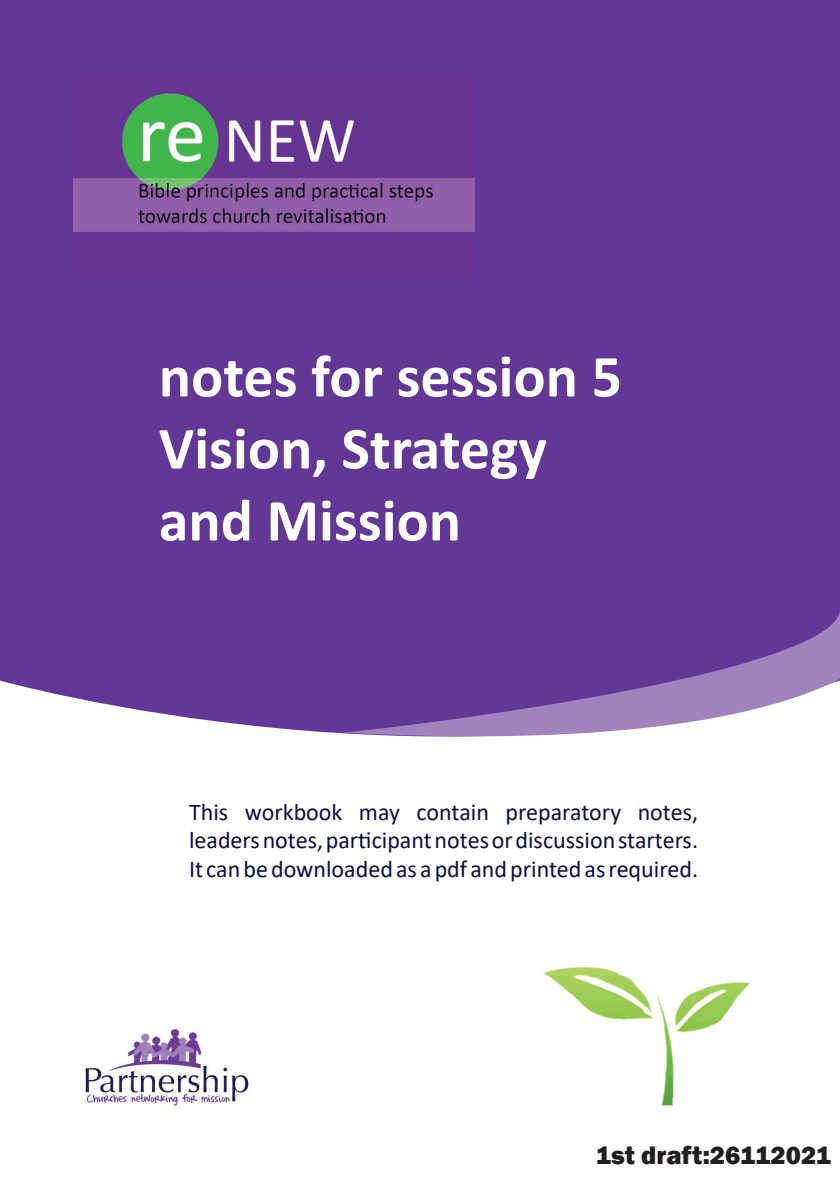
<style>
.page{position:relative;width:840px;height:1191px;background:#fff}
.page>*{position:absolute;margin:0;border:0;box-sizing:border-box;transform-origin:0 0}
.t1{font:700 60px/72px "Calibri";color:#fff}
.t2{font:800 26px "Franklin Gothic";color:#231f20}
.t3{font:24px/28.8px "Calibri";color:#0b0f40;text-align:justify}
</style>
<div class="page">
<div style="left:0;top:0;width:839px;height:733px;background:#633796"></div>
<svg style="left:337px;top:611px;width:502px;height:126px;background:#815daa"></svg>
<img style="left:543px;top:967px;width:208px;height:139px">
<img style="left:74px;top:74px;width:400px;height:206px">
<img style="left:85px;top:1029px;width:164px;height:77px">
<h1 class="t1" style="left:159px;top:339px;width:464px">notes for session 5<br>Vision, Strategy and Mission</h1>
<p class="t3" style="left:189px;top:796px;width:510px">This workbook may contain preparatory notes, leaders notes, participant notes or discussion starters.<br>It can be downloaded as a pdf and printed as required.</p>
<p class="t2" style="left:595px;top:1138px;width:237px">1st draft:26112021</p>
</div>
